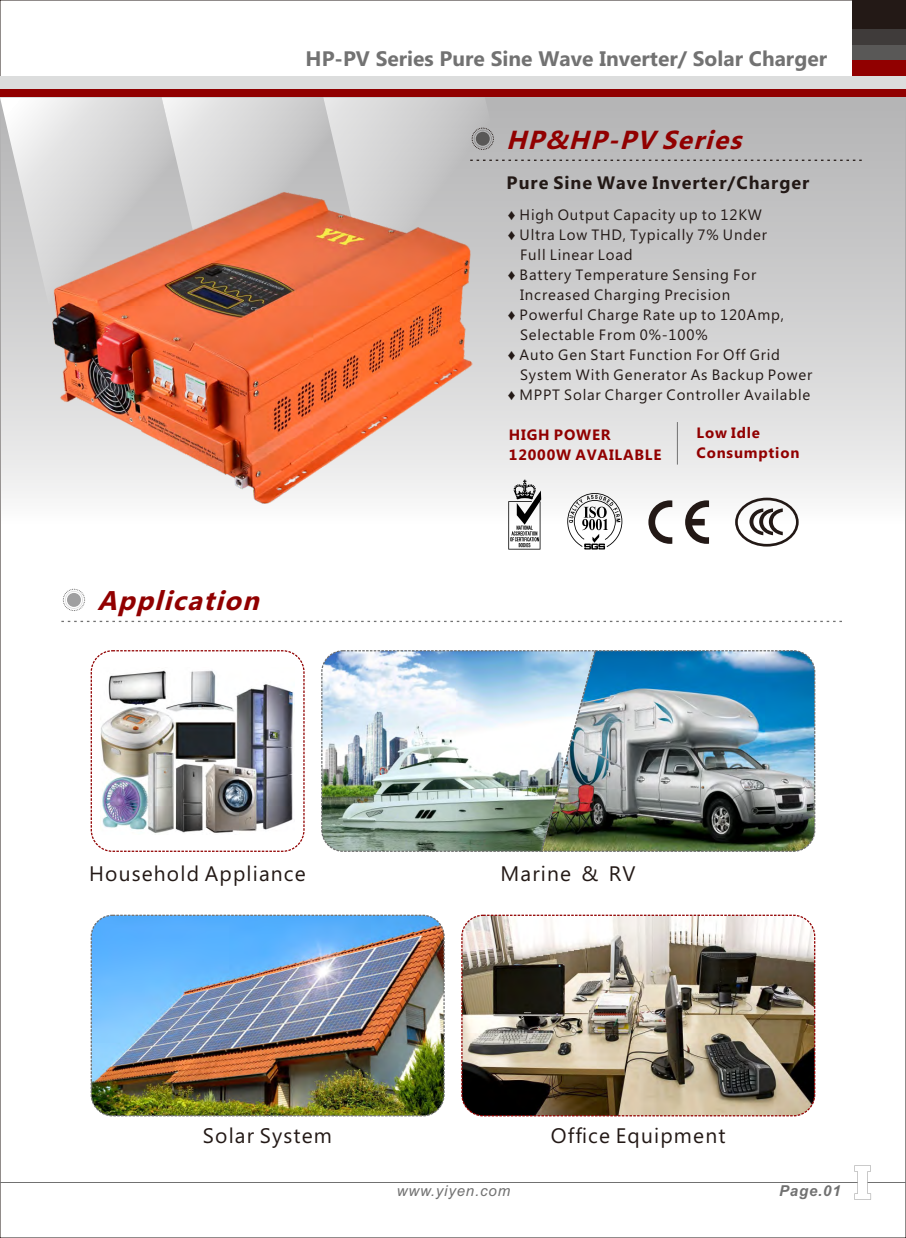
<style>
.page{position:relative;width:906px;height:1238px;background:#fff}
.page>*{position:absolute;margin:0;border:0;box-sizing:border-box;transform-origin:0 0}
.t1{font:italic 700 27px "Lao UI";color:#910000}
.t2{font:italic 700 26.1px "Lao UI";color:#910000}
.t3{font:21px "Lao UI";letter-spacing:.055em;color:#231916}
.t4{font:700 21px "Lao UI";color:#727272}
.t5{font:700 18px "Lao UI";letter-spacing:.055em;color:#231916}
.t6{font:15px "Lao UI";letter-spacing:.055em;color:#231916}
.t7{font:700 15px/20px "Lao UI";letter-spacing:.055em;color:#910000}
.t8{font:italic 15px "Arial";letter-spacing:.055em;color:#717171}
.t9{font:italic 700 15px "Arial";letter-spacing:.055em;color:#717171}
.s1{font-family:"Arial"}
</style>
<div class="page">
<div style="left:0;top:97px;width:906px;height:495px;background:linear-gradient(to bottom,#afafb0,#fff)"></div>
<svg style="left:0;top:97px;width:162px;height:338px;background:#d8d8d9"></svg>
<svg style="left:162px;top:97px;width:161px;height:70px;background:#d6d6d6"></svg>
<svg style="left:323px;top:97px;width:241px;height:338px;background:#cbcbcc"></svg>
<hr style="left:677px;top:422px;width:1px;height:42px;background:#717171">
<svg style="left:508px;top:480px;width:33px;height:69px"></svg>
<svg style="left:567px;top:493px;width:55px;height:56px"></svg>
<svg style="left:648px;top:500px;width:61px;height:44px"></svg>
<svg style="left:735px;top:497px;width:63px;height:49px"></svg>
<svg style="left:470px;top:160px;width:391px;height:1px"></svg>
<div style="left:472px;top:128px;width:22px;height:22px;border:1px dashed #231916;border-radius:50%"></div>
<div style="left:474px;top:130px;width:17px;height:18px;border:1px dashed #717171;border-radius:50%"></div>
<div style="left:476px;top:132px;width:14px;height:14px;background:#595857;border-radius:50%"></div>
<svg style="left:61px;top:620px;width:781px;height:2px"></svg>
<div style="left:63px;top:589px;width:22px;height:22px;border:1px dashed #717171;border-radius:50%"></div>
<div style="left:65px;top:591px;width:18px;height:17px;border:1px dashed #c9c9ca;border-radius:50%"></div>
<div style="left:67px;top:593px;width:14px;height:14px;background:#9f9fa0;border-radius:50%"></div>
<img style="left:100px;top:670px;width:195px;height:163px">
<div style="left:91px;top:650px;width:213px;height:201px;border:1px dashed #910000;border-radius:21px"></div>
<img style="left:597px;top:650px;width:219px;height:202px">
<img style="left:321px;top:650px;width:276px;height:202px">
<img style="left:463px;top:916px;width:351px;height:199px">
<div style="left:461px;top:914px;width:354px;height:202px;border:1px dashed #910000;border-radius:21px"></div>
<img style="left:91px;top:916px;width:352px;height:199px">
<div style="left:91px;top:914px;width:354px;height:202px;border:1px dashed #717171;border-radius:21px"></div>
<img style="left:37px;top:167px;width:459px;height:357px">
<div style="left:0;top:88px;width:906px;height:9px;background:#910000"></div>
<div style="left:852px;top:60px;width:54px;height:16px;background:#910000"></div>
<div style="left:852px;top:44px;width:54px;height:16px;background:#595857"></div>
<div style="left:852px;top:29px;width:54px;height:15px;background:#3f3b3a"></div>
<div style="left:0;top:76px;width:906px;height:12px;background:#dcdddd"></div>
<div style="left:852px;top:0;width:54px;height:29px;background:#231916"></div>
<hr style="left:0;top:1181px;width:906px;height:1px;background:#717171">
<svg style="left:854px;top:1165px;width:17px;height:34px"></svg>
<h3 class="t4" style="left:305px;top:51px;width:523px">HP-PV Series Pure Sine Wave Inverter/ Solar Charger</h3>
<h2 class="t2" style="left:506px;top:129px;width:243px">HP&amp;HP-PV Series</h2>
<h1 class="t1" style="left:97px;top:590px;width:169px">Application</h1>
<p class="t5" style="left:506px;top:176px;width:304px">Pure Sine Wave Inverter/Charger</p>
<p class="t6" style="left:508px;top:209px;width:256px"><span class="s1">♦</span> High Output Capacity up to 12KW</p>
<p class="t6" style="left:508px;top:229px;width:260px"><span class="s1">♦</span> Ultra Low THD, Typically 7% Under</p>
<p class="t6" style="left:520px;top:249px;width:114px">Full Linear Load</p>
<p class="t6" style="left:508px;top:269px;width:250px"><span class="s1">♦</span> Battery Temperature Sensing For</p>
<p class="t6" style="left:520px;top:289px;width:212px">Increased Charging Precision</p>
<p class="t6" style="left:508px;top:309px;width:278px"><span class="s1">♦</span> Powerful Charge Rate up to 120Amp,</p>
<p class="t6" style="left:520px;top:329px;width:189px">Selectable From 0%-100%</p>
<p class="t6" style="left:508px;top:349px;width:274px"><span class="s1">♦</span> Auto Gen Start Function For Off Grid</p>
<p class="t6" style="left:520px;top:368px;width:294px">System With Generator As Backup Power</p>
<p class="t6" style="left:508px;top:388px;width:304px"><span class="s1">♦</span> MPPT Solar Charger Controller Available</p>
<p class="t7" style="left:509px;top:426px;width:154px">HIGH POWER<br>12000W AVAILABLE</p>
<p class="t7" style="left:696px;top:424px;width:104px">Low Idle<br>Consumption</p>
<h3 class="t3" style="left:89px;top:865px;width:218px">Household Appliance</h3>
<h3 class="t3" style="left:500px;top:865px;width:137px">Marine &amp; RV</h3>
<h3 class="t3" style="left:203px;top:1127px;width:131px">Solar System</h3>
<h3 class="t3" style="left:551px;top:1127px;width:176px">Office Equipment</h3>
<p class="t8" style="left:397px;top:1185px;width:115px">www.yiyen.com</p>
<p class="t9" style="left:779px;top:1185px;width:63px">Page.01</p>
</div>
